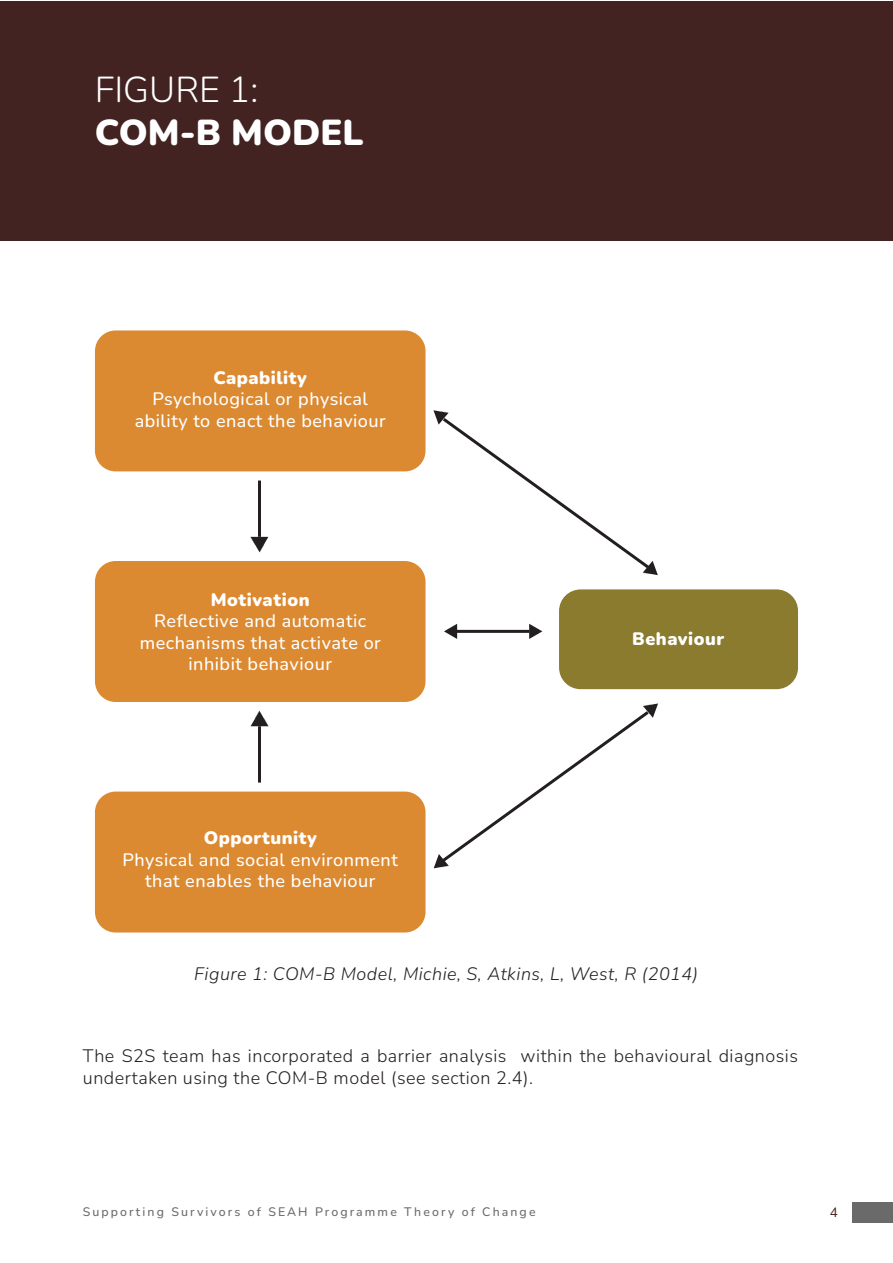
<style>
.page{position:relative;width:893px;height:1263px;background:#fff}
.page>*{position:absolute;margin:0;border:0;box-sizing:border-box;transform-origin:0 0}
.t1{font:900 36px "Nunito";color:#fff}
.t2{font:300 36px "Nunito";color:#fff}
.t3{font:500 18px/21.6px "Nunito";letter-spacing:.03em;color:#fff;text-align:center}
.t4{font:300 18px/21.6px "Nunito";letter-spacing:.03em;color:#231f20}
.t5{font:italic 300 18px "Nunito";letter-spacing:.03em;color:#231f20}
.t6{font:900 18px "Nunito";letter-spacing:.03em;color:#fff}
.t7{font:13.5px "Nunito";color:#432321}
.t8{font:500 12.3px "Nunito";letter-spacing:.17em;color:#6a6a6a}
</style>
<div class="page">
<div style="left:852px;top:1202px;width:41px;height:21px;background:#6a6a6a"></div>
<div style="left:95px;top:330px;width:331px;height:141px;background:#dc8a32;border-radius:21px"></div>
<div style="left:95px;top:561px;width:331px;height:141px;background:#dc8a32;border-radius:21px"></div>
<div style="left:95px;top:791px;width:331px;height:141px;background:#dc8a32;border-radius:21px"></div>
<div style="left:559px;top:589px;width:239px;height:100px;background:#8a7b2f;border-radius:22px"></div>
<hr style="left:456px;top:630px;width:74px;height:3px;background:#231f20">
<svg style="left:529px;top:624px;width:13px;height:15px"></svg>
<svg style="left:444px;top:624px;width:13px;height:15px"></svg>
<svg style="left:433px;top:410px;width:225px;height:165px"></svg>
<svg style="left:434px;top:703px;width:224px;height:165px"></svg>
<hr style="left:258px;top:480px;width:3px;height:57px;background:#231f20">
<svg style="left:251px;top:537px;width:17px;height:15px"></svg>
<hr style="left:258px;top:726px;width:3px;height:56px;background:#231f20">
<svg style="left:251px;top:711px;width:17px;height:15px"></svg>
<div style="left:0;top:1px;width:893px;height:239px;background:#432321"></div>
<h1 class="t2" style="left:95px;top:65px;width:165px">FIGURE 1:</h1>
<h1 class="t1" style="left:95px;top:108px;width:270px">COM-B MODEL</h1>
<p class="t6" style="left:214px;top:365px;width:95px">Capability</p>
<p class="t3" style="left:135px;top:387px;width:253px">Psychological or physical ability to enact the behaviour</p>
<p class="t6" style="left:211px;top:587px;width:100px">Motivation</p>
<p class="t3" style="left:140px;top:609px;width:243px">Reflective and automatic mechanisms that activate or inhibit behaviour</p>
<p class="t6" style="left:204px;top:825px;width:115px">Opportunity</p>
<p class="t3" style="left:123px;top:848px;width:277px">Physical and social environment that enables the behaviour</p>
<p class="t6" style="left:632px;top:626px;width:93px">Behaviour</p>
<p class="t5" style="left:194px;top:962px;width:506px">Figure 1: COM-B Model, Michie, S, Atkins, L, West, R (2014)</p>
<p class="t4" style="left:83px;top:1044px;width:717px">The S2S team has incorporated a barrier analysis within the behavioural diagnosis undertaken using the COM-B model (see section 2.4).</p>
<p class="t8" style="left:83px;top:1203px;width:454px">Supporting Survivors of SEAH Programme Theory of Change</p>
<p class="t7" style="left:830px;top:1202px;width:10px">4</p>
</div>
